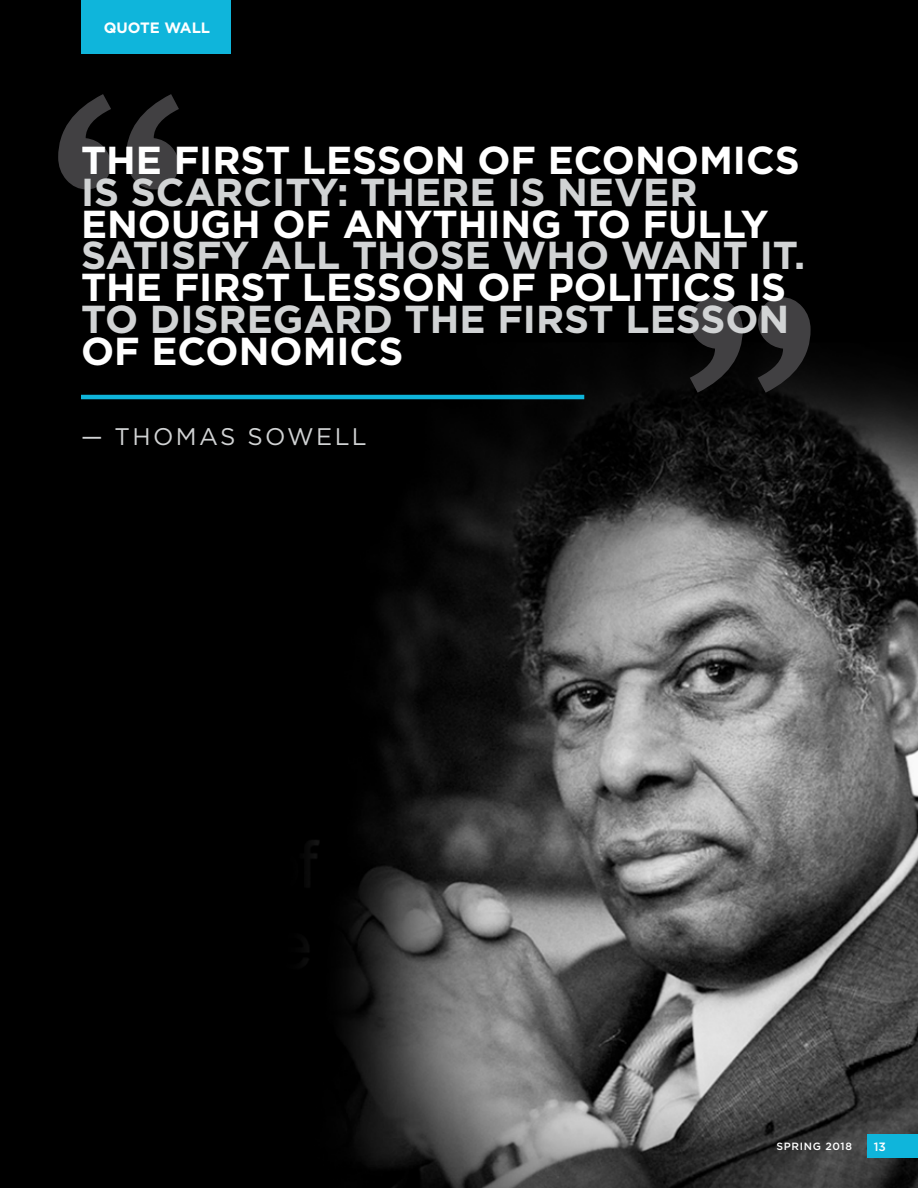
<style>
.page{position:relative;width:918px;height:1188px;background:#fff}
.page>*{position:absolute;margin:0;border:0;box-sizing:border-box;transform-origin:0 0}
.t1{font:700 39px "Gotham HTF";color:#fff}
.t2{font:700 39px "Gotham HTF";color:#d1d3d4}
.t3{font:24px "Gotham HTF";letter-spacing:.1em;color:#d1d3d4}
.t4{font:700 15px "Gotham HTF";color:#fff}
.t5{font:500 12px "Gotham HTF";color:#fff}
.t6{font:500 10.5px "Gotham HTF";letter-spacing:.06em;color:#fff}
</style>
<div class="page">
<img style="left:0;top:0;width:918px;height:1188px">
<svg style="left:58px;top:94px;width:121px;height:95px;background:#232324"></svg>
<svg style="left:690px;top:297px;width:121px;height:96px;background:#252425"></svg>
<hr style="left:81px;top:395px;width:503px;height:4px;background:#0fb5db">
<div style="left:81px;top:0;width:149px;height:54px;background:#0fb5db"></div>
<div style="left:867px;top:1134px;width:51px;height:24px;background:#0fb5db"></div>
<p class="t4" style="left:104px;top:19px;width:108px">QUOTE WALL</p>
<p class="t1" style="left:81px;top:138px;width:720px">THE FIRST LESSON OF ECONOMICS</p>
<p class="t2" style="left:81px;top:169px;width:618px">IS SCARCITY: THERE IS NEVER</p>
<p class="t1" style="left:81px;top:201px;width:689px">ENOUGH OF ANYTHING TO FULLY</p>
<p class="t2" style="left:81px;top:233px;width:726px">SATISFY ALL THOSE WHO WANT IT.</p>
<p class="t1" style="left:81px;top:265px;width:707px">THE FIRST LESSON OF POLITICS IS</p>
<p class="t2" style="left:81px;top:297px;width:710px">TO DISREGARD THE FIRST LESSON</p>
<p class="t1" style="left:81px;top:328px;width:324px">OF ECONOMICS</p>
<p class="t3" style="left:81px;top:423px;width:287px">— THOMAS SOWELL</p>
<p class="t6" style="left:777px;top:1141px;width:77px">SPRING 2018</p>
<p class="t5" style="left:874px;top:1140px;width:14px">13</p>
</div>
